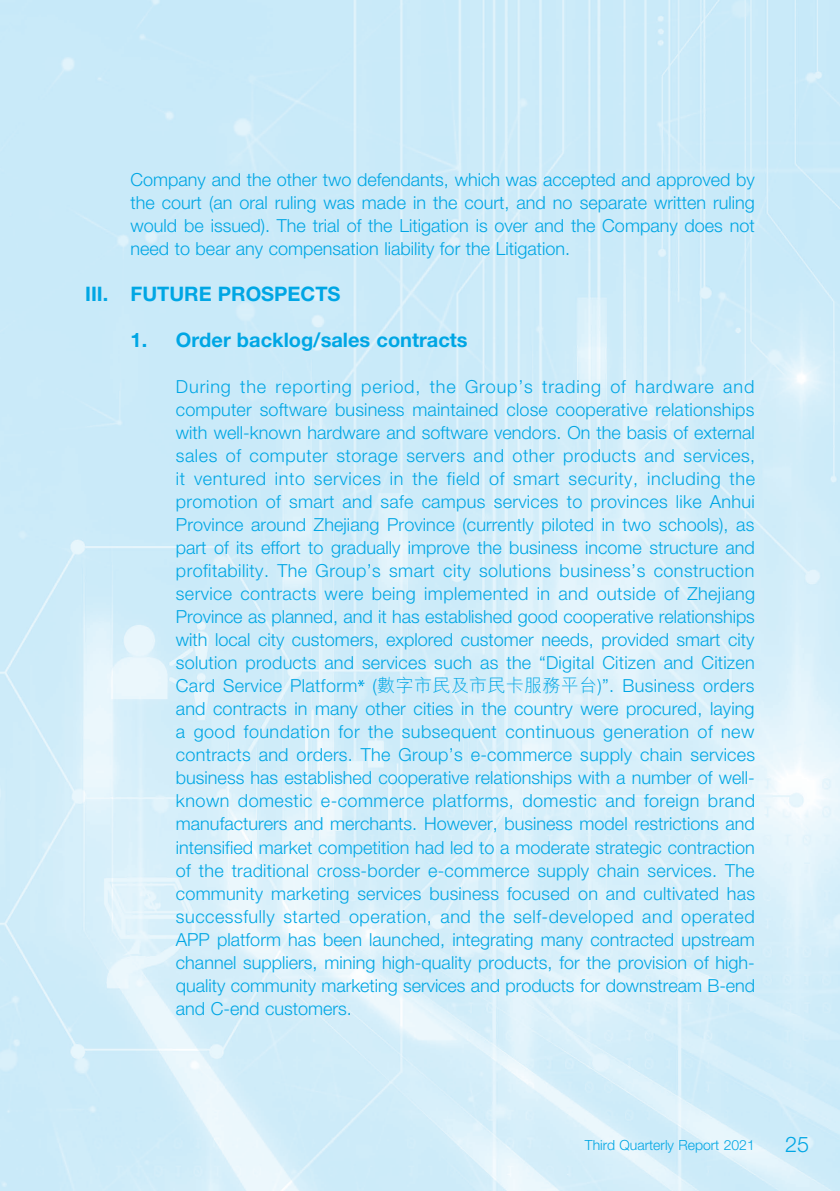
<style>
.page{position:relative;width:840px;height:1191px;background:#fff}
.page>*{position:absolute;margin:0;border:0;box-sizing:border-box;transform-origin:0 0}
.t1{font:300 21.6px "Helvetica Neue LT Std";color:#00a6e4}
.t2{font:700 20px "Helvetica Neue LT Std";color:#00a6e4}
.t3{font:300 18px/23px "Helvetica Neue LT Std";color:#00a6e4;text-align:justify}
.t4{font:300 14px "Helvetica Neue LT Std";color:#00a6e4}
.s1{font-family:"M Hei HK"}
</style>
<div class="page">
<img style="left:0;top:0;width:839px;height:1191px">
<svg style="left:356px;top:680px;width:9px;height:6px"></svg>
<p class="t3" style="left:130px;top:168px;width:625px">Company and the other two defendants, which was accepted and approved by the court (an oral ruling was made in the court, and no separate written ruling would be issued). The trial of the Litigation is over and the Company does not need to bear any compensation liability for the Litigation.</p>
<p class="t2" style="left:85px;top:282px;width:257px">III. FUTURE PROSPECTS</p>
<p class="t2" style="left:130px;top:328px;width:338px">1. Order backlog/sales contracts</p>
<p class="t3" style="left:176px;top:375px;width:580px">During the reporting period, the Group’s trading of hardware and computer software business maintained close cooperative relationships with well-known hardware and software vendors. On the basis of external sales of computer storage servers and other products and services, it ventured into services in the field of smart security, including the promotion of smart and safe campus services to provinces like Anhui Province around Zhejiang Province (currently piloted in two schools), as part of its effort to gradually improve the business income structure and profitability. The Group’s smart city solutions business’s construction service contracts were being implemented in and outside of Zhejiang Province as planned, and it has established good cooperative relationships with local city customers, explored customer needs, provided smart city solution products and services such as the “Digital Citizen and Citizen Card Service Platform (<span class="s1">數字市民及市民卡服務平台</span>)”. Business orders and contracts in many other cities in the country were procured, laying a good foundation for the subsequent continuous generation of new contracts and orders. The Group’s e-commerce supply chain services business has established cooperative relationships with a number of well&shy;known domestic e-commerce platforms, domestic and foreign brand manufacturers and merchants. However, business model restrictions and intensified market competition had led to a moderate strategic contraction of the traditional cross-border e-commerce supply chain services. The community marketing services business focused on and cultivated has successfully started operation, and the self-developed and operated APP platform has been launched, integrating many contracted upstream channel suppliers, mining high-quality products, for the provision of high&shy;quality community marketing services and products for downstream B-end and C-end customers.</p>
<p class="t4" style="left:584px;top:1136px;width:171px">Third Quarterly Report 2021</p>
<p class="t1" style="left:784px;top:1131px;width:26px">25</p>
</div>
